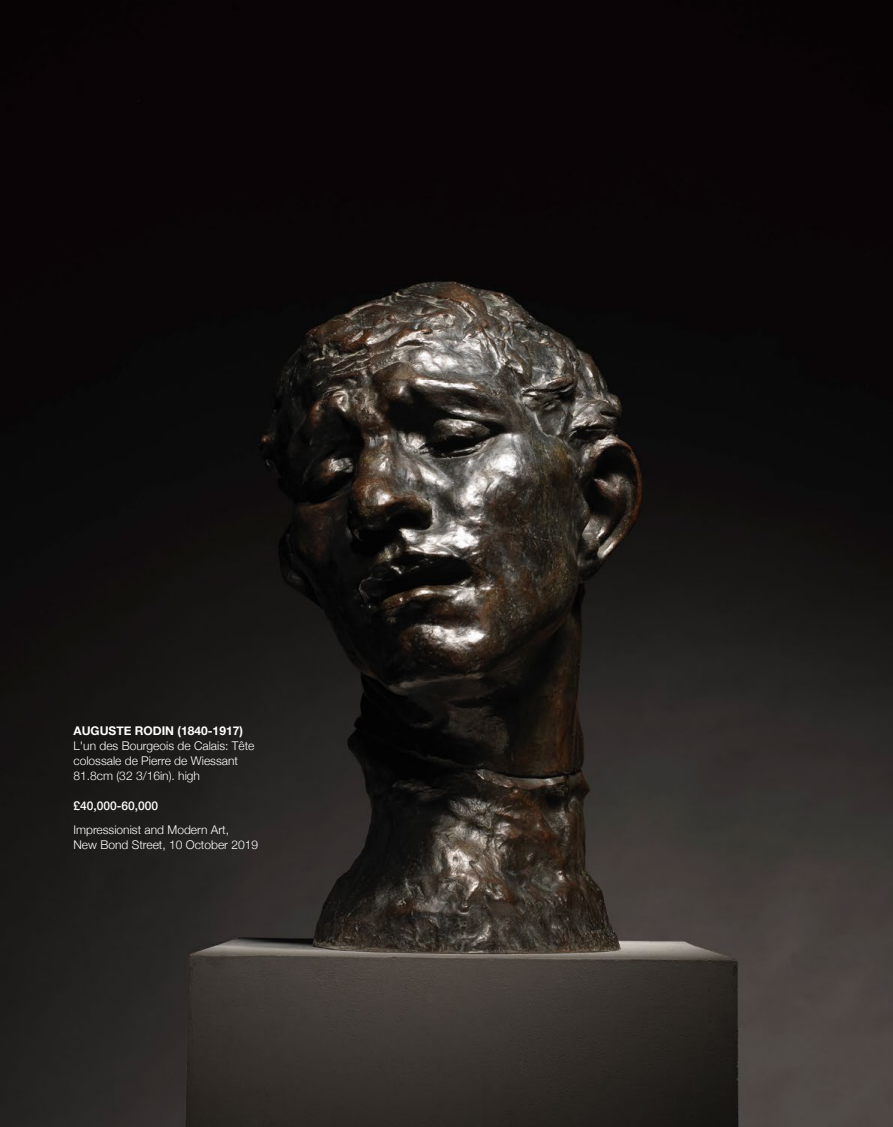
<style>
.page{position:relative;width:893px;height:1127px;background:#fff}
.page>*{position:absolute;margin:0;border:0;box-sizing:border-box;transform-origin:0 0}
.t1{font:300 12px/15px "Helvetica Neue";color:#fff}
.t2{font:700 12px "Helvetica Neue";color:#fff}
.t3{font:500 12px "Helvetica Neue";color:#fff}
</style>
<div class="page">
<img style="left:0;top:0;width:893px;height:1127px">
<p class="t2" style="left:74px;top:722px;width:171px">AUGUSTE RODIN (1840-1917)</p>
<p class="t1" style="left:74px;top:738px;width:182px">L'un des Bourgeois de Calais: Tête colossale de Pierre de Wiessant<br>81.8cm (32 3/16in). high</p>
<p class="t3" style="left:74px;top:796px;width:86px">£40,000-60,000</p>
<p class="t1" style="left:74px;top:821px;width:186px">Impressionist and Modern Art,<br>New Bond Street, 10 October 2019</p>
</div>
